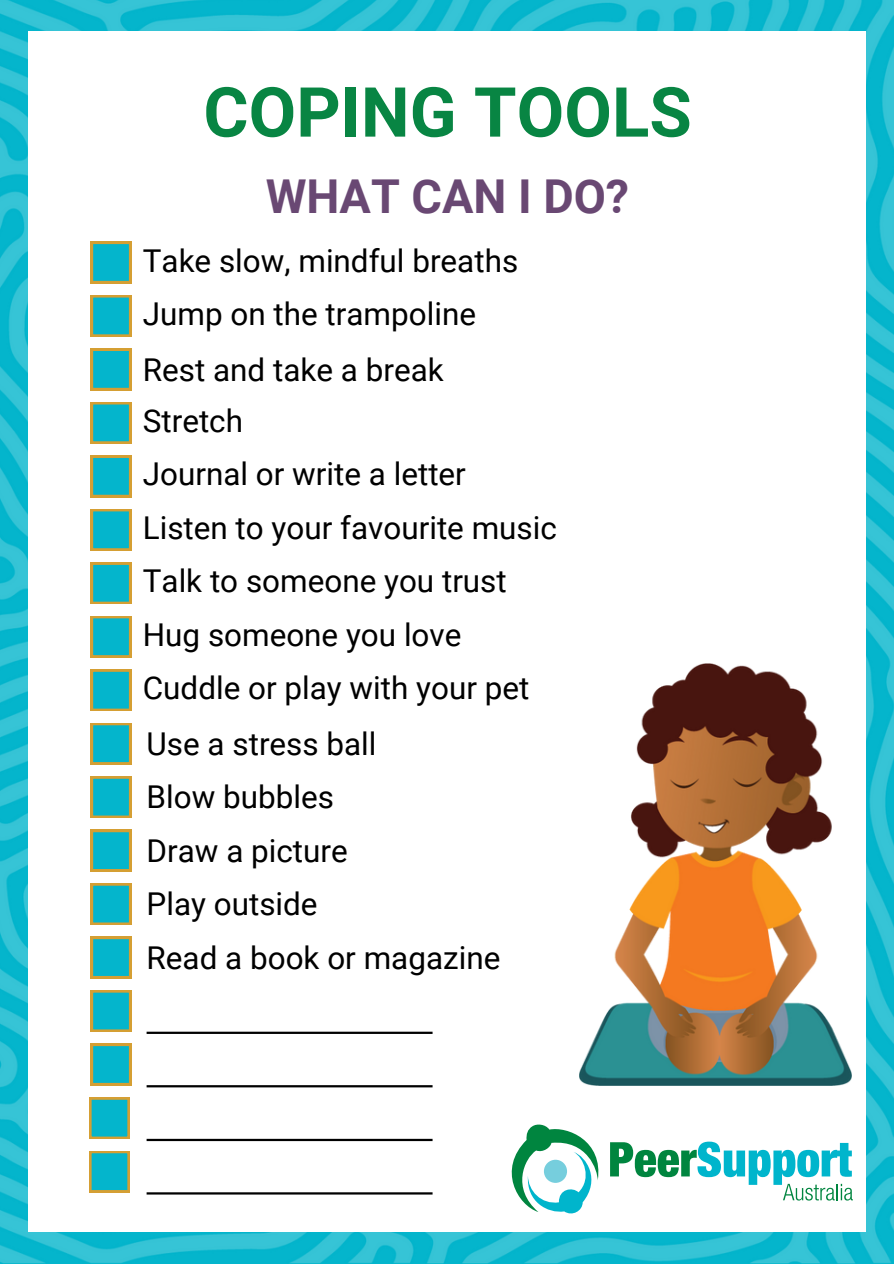
<style>
.page{position:relative;width:894px;height:1264px;background:#fff}
.page>*{position:absolute;margin:0;border:0;box-sizing:border-box;transform-origin:0 0}
.t1{font:700 69px "Roboto";color:#088543}
.t2{font:700 46.65px "Roboto";color:#694873}
.t3{font:31.35px "Roboto";color:#000}
</style>
<div class="page">
<img style="left:0;top:0;width:893px;height:1263px">
<div style="left:29px;top:32px;width:836px;height:1199px;background:#fff"></div>
<img style="left:579px;top:663px;width:271px;height:422px">
<svg style="left:91px;top:242px;width:40px;height:41px;background:#2db0ad"></svg>
<svg style="left:91px;top:669px;width:40px;height:42px;background:#31b0aa"></svg>
<svg style="left:91px;top:455px;width:40px;height:42px;background:#31b0aa"></svg>
<svg style="left:91px;top:883px;width:40px;height:41px;background:#2db0ad"></svg>
<svg style="left:91px;top:349px;width:40px;height:41px;background:#2db0ad"></svg>
<svg style="left:91px;top:776px;width:40px;height:41px;background:#2db0ad"></svg>
<svg style="left:91px;top:562px;width:40px;height:42px;background:#31b0aa"></svg>
<svg style="left:91px;top:990px;width:40px;height:41px;background:#2db0ad"></svg>
<svg style="left:91px;top:1043px;width:40px;height:42px;background:#31b0aa"></svg>
<svg style="left:91px;top:295px;width:40px;height:41px;background:#2db0ad"></svg>
<svg style="left:91px;top:723px;width:40px;height:41px;background:#2db0ad"></svg>
<svg style="left:91px;top:509px;width:40px;height:41px;background:#2db0ad"></svg>
<svg style="left:91px;top:936px;width:40px;height:42px;background:#31b0aa"></svg>
<svg style="left:91px;top:402px;width:40px;height:41px;background:#2db0ad"></svg>
<svg style="left:91px;top:830px;width:40px;height:41px;background:#2db0ad"></svg>
<svg style="left:91px;top:616px;width:40px;height:41px;background:#2db0ad"></svg>
<svg style="left:610px;top:1141px;width:242px;height:59px"></svg>
<svg style="left:511px;top:1124px;width:88px;height:89px"></svg>
<div style="left:89px;top:1097px;width:41px;height:41px;background:#d59f33"></div>
<svg style="left:91px;top:1099px;width:37px;height:38px"></svg>
<div style="left:89px;top:1150px;width:41px;height:42px;background:#cba03a"></div>
<svg style="left:89px;top:1150px;width:40px;height:40px;background:#2ab3b5"></svg>
<hr style="left:146px;top:1138px;width:286px;height:3px;background:#000">
<hr style="left:146px;top:1192px;width:286px;height:2px;background:#000">
<hr style="left:146px;top:1031px;width:286px;height:2px;background:#000">
<hr style="left:146px;top:1085px;width:286px;height:2px;background:#000">
<h2 class="t1" style="left:203px;top:73px;width:489px">COPING TOOLS</h2>
<p class="t2" style="left:266px;top:169px;width:365px">WHAT CAN I DO?</p>
<p class="t3" style="left:143px;top:242px;width:377px">Take slow, mindful breaths</p>
<p class="t3" style="left:143px;top:296px;width:334px">Jump on the trampoline</p>
<p class="t3" style="left:143px;top:351px;width:302px">Rest and take a break</p>
<p class="t3" style="left:143px;top:403px;width:102px">Stretch</p>
<p class="t3" style="left:143px;top:456px;width:324px">Journal or write a letter</p>
<p class="t3" style="left:143px;top:510px;width:415px">Listen to your favourite music</p>
<p class="t3" style="left:143px;top:563px;width:365px">Talk to someone you trust</p>
<p class="t3" style="left:143px;top:616px;width:320px">Hug someone you love</p>
<p class="t3" style="left:143px;top:670px;width:388px">Cuddle or play with your pet</p>
<p class="t3" style="left:146px;top:726px;width:231px">Use a stress ball</p>
<p class="t3" style="left:146px;top:779px;width:189px">Blow bubbles</p>
<p class="t3" style="left:146px;top:832px;width:203px">Draw a picture</p>
<p class="t3" style="left:146px;top:886px;width:172px">Play outside</p>
<p class="t3" style="left:146px;top:939px;width:355px">Read a book or magazine</p>
</div>
